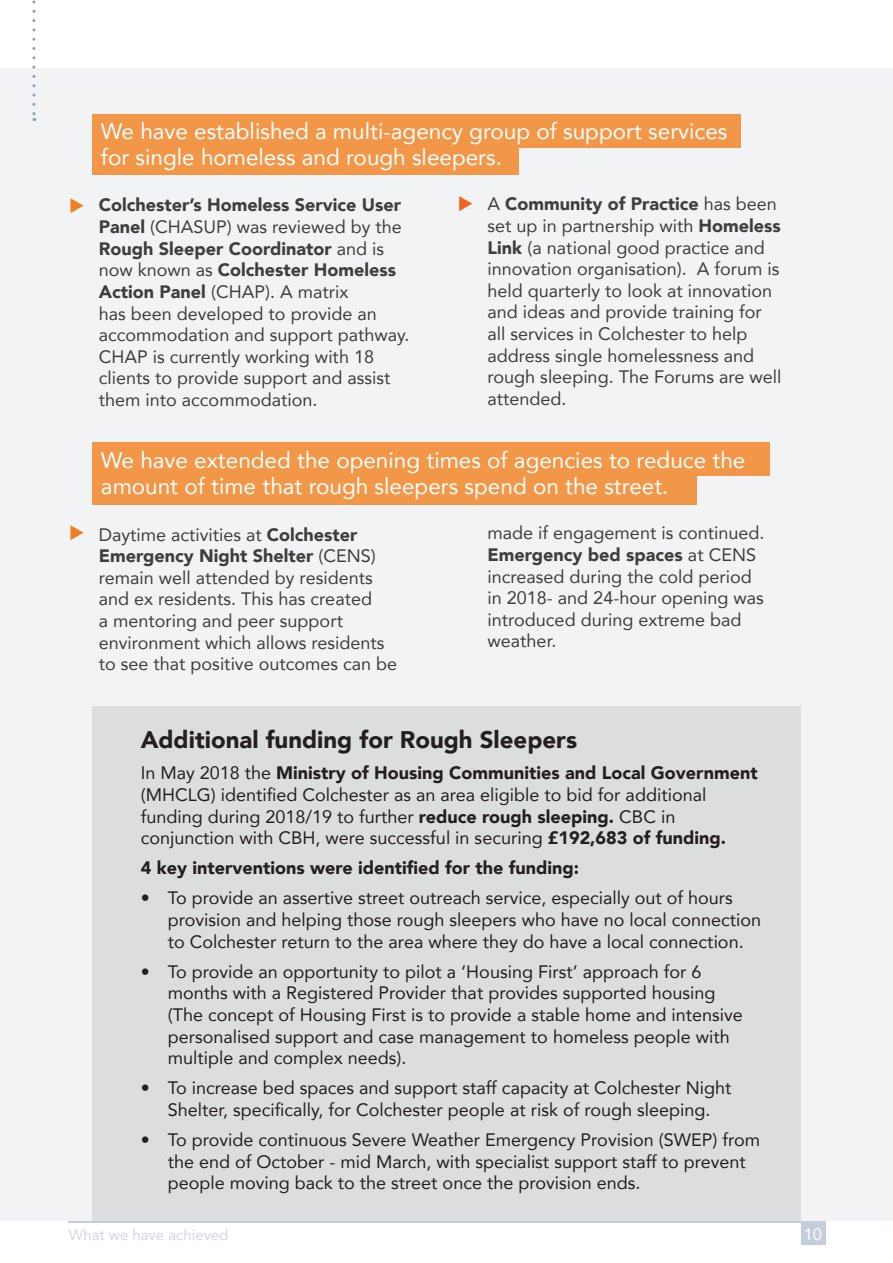
<style>
.page{position:relative;width:893px;height:1263px;background:#fff}
.page>*{position:absolute;margin:0;border:0;box-sizing:border-box;transform-origin:0 0}
.t1{font:900 24px "Avenir";color:#231f20}
.t2{font:22.5px/25.5px "Avenir";color:#fff}
.t3{font:18px/21.6px "Avenir";color:#231f20}
.t4{font:18px/21.6px "Avenir";color:#3e3e3f}
.t5{font:900 18px "Avenir";color:#231f20}
.t6{font:16.5px "Avenir";color:#fff}
.t7{font:15px "Avenir";color:#d1d7e4}
.s1{font-weight:900}
</style>
<div class="page">
<hr style="left:68px;top:1220px;width:757px;height:3px;background:#c5cddd">
<div style="left:801px;top:1220px;width:24px;height:25px;background:#c5cddd"></div>
<div style="left:0;top:68px;width:893px;height:1152px;background:#f2f3f4"></div>
<div style="left:92px;top:115px;width:649px;height:33px;background:#f29648"></div>
<div style="left:92px;top:443px;width:678px;height:33px;background:#f29648"></div>
<div style="left:92px;top:142px;width:427px;height:33px;background:#f29648"></div>
<div style="left:92px;top:472px;width:605px;height:33px;background:#f29648"></div>
<svg style="left:32px;top:0;width:3px;height:121px"></svg>
<div style="left:92px;top:706px;width:709px;height:514px;background:#dcdddf"></div>
<p class="t2" style="left:101px;top:118px;width:628px">We have established a multi-agency group of support services for single homeless and rough sleepers.</p>
<p class="t4" style="left:99px;top:194px;width:312px"><span class="s1">Colchester’s Homeless Service User Panel</span> (CHASUP) was reviewed by the <span class="s1">Rough Sleeper Coordinator</span> and is now known as <span class="s1">Colchester Homeless Action Panel</span> (CHAP). A matrix<br>has been developed to provide an accommodation and support pathway.<br>CHAP is currently working with 18 clients to provide support and assist them into accommodation.</p>
<p class="t4" style="left:488px;top:193px;width:295px">A <span class="s1">Community of Practice</span> has been set up in partnership with <span class="s1">Homeless<br>Link</span> (a national good practice and innovation organisation). A forum is held quarterly to look at innovation and ideas and provide training for all services in Colchester to help address single homelessness and rough sleeping. The Forums are well attended.</p>
<p class="t2" style="left:101px;top:447px;width:646px">We have extended the opening times of agencies to reduce the amount of time that rough sleepers spend on the street.</p>
<p class="t4" style="left:99px;top:523px;width:300px">Daytime activities at <span class="s1">Colchester Emergency Night Shelter</span> (CENS) remain well attended by residents and ex residents. This has created<br>a mentoring and peer support environment which allows residents to see that positive outcomes can be</p>
<p class="t4" style="left:488px;top:522px;width:278px">made if engagement is continued.<br><span class="s1">Emergency bed spaces</span> at CENS increased during the cold period in 2018- and 24-hour opening was introduced during extreme bad weather.</p>
<p class="t1" style="left:141px;top:719px;width:438px">Additional funding for Rough Sleepers</p>
<p class="t3" style="left:141px;top:762px;width:618px">In May 2018 the <span class="s1">Ministry of Housing Communities and Local Government </span>(MHCLG) identified Colchester as an area eligible to bid for additional funding during 2018/19 to further <span class="s1">reduce rough sleeping.</span> CBC in conjunction with CBH, were successful in securing <span class="s1">£192,683 of funding.</span></p>
<p class="t5" style="left:141px;top:853px;width:440px">4 key interventions were identified for the funding:</p>
<p class="t3" style="left:168px;top:887px;width:595px;text-indent:-27px">• To provide an assertive street outreach service, especially out of hours provision and helping those rough sleepers who have no local connection to Colchester return to the area where they do have a local connection.</p>
<p class="t3" style="left:168px;top:960px;width:576px;text-indent:-27px">• To provide an opportunity to pilot a ‘Housing First’ approach for 6 months with a Registered Provider that provides supported housing (The concept of Housing First is to provide a stable home and intensive personalised support and case management to homeless people with multiple and complex needs).</p>
<p class="t3" style="left:141px;top:1077px;width:592px;text-align:center">• To increase bed spaces and support staff capacity at Colchester Night<br>Shelter, specifically, for Colchester people at risk of rough sleeping.</p>
<p class="t3" style="left:168px;top:1128px;width:594px;text-indent:-27px">• To provide continuous Severe Weather Emergency Provision (SWEP) from the end of October - mid March, with specialist support staff to prevent people moving back to the street once the provision ends.</p>
<p class="t7" style="left:69px;top:1222px;width:161px">What we have achieved</p>
<p class="t6" style="left:804px;top:1221px;width:20px">10</p>
</div>
